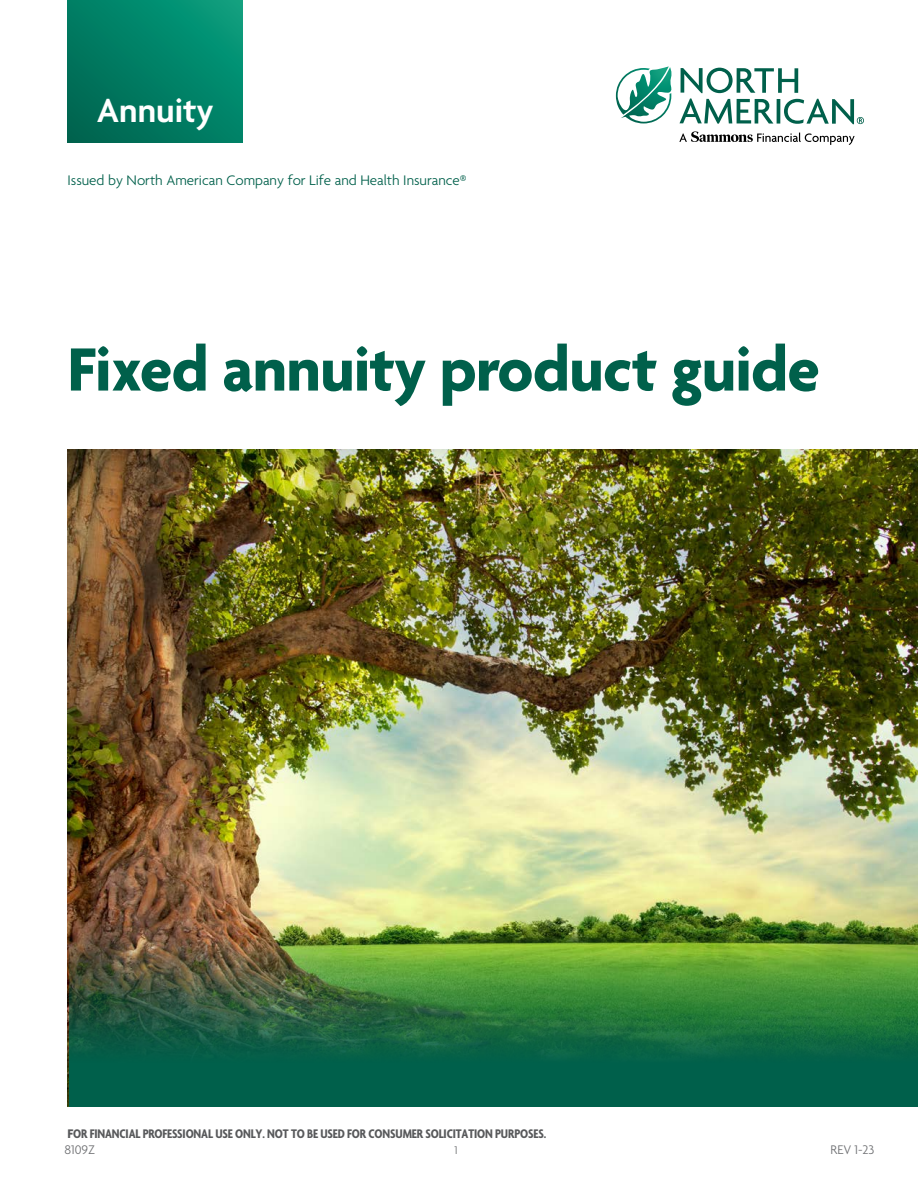
<style>
.page{position:relative;width:918px;height:1188px;background:#fff}
.page>*{position:absolute;margin:0;border:0;box-sizing:border-box;transform-origin:0 0}
.t1{font:700 66px "Agenda";letter-spacing:-.01em;color:#00604b}
.t2{font:600 36px "Agenda";color:#fff}
.t3{font:300 15px "Agenda";color:#00604b}
.t4{font:700 condensed 13.5px/16.2px "Agenda";letter-spacing:-.01em;color:#58595b}
.t5{font:300 13.5px "Agenda";color:#6d6e71}
.t6{font:300 12px "Agenda";color:#6d6e71}
.s1{font-stretch:normal}
.s2{font-weight:300;font-stretch:normal;color:#6d6e71}
</style>
<div class="page">
<svg style="left:68px;top:0;width:175px;height:142px;background:#008065"></svg>
<img style="left:68px;top:449px;width:850px;height:658px">
<svg style="left:616px;top:66px;width:56px;height:57px"></svg>
<svg style="left:679px;top:131px;width:176px;height:14px"></svg>
<svg style="left:680px;top:68px;width:184px;height:56px"></svg>
<img style="left:69px;top:935px;width:849px;height:172px">
<h2 class="t2" style="left:97px;top:91px;width:118px">Annuity</h2>
<p class="t3" style="left:68px;top:173px;width:401px">Issued by North American Company for Life and Health Insurance®</p>
<h1 class="t1" style="left:68px;top:334px;width:754px">Fixed annuity product guide</h1>
<p class="t4" style="left:65px;top:1126px;width:483px"><span class="s1">F</span>OR FINANCIAL PROFESSIONAL USE ONLY. NOT TO BE USED FOR CONSUMER SOLICITATION PURPOSES.<br><span class="s2">8109Z</span></p>
<p class="t6" style="left:455px;top:1144px;width:5px">1</p>
<p class="t5" style="left:831px;top:1143px;width:45px">REV 1-23</p>
</div>
